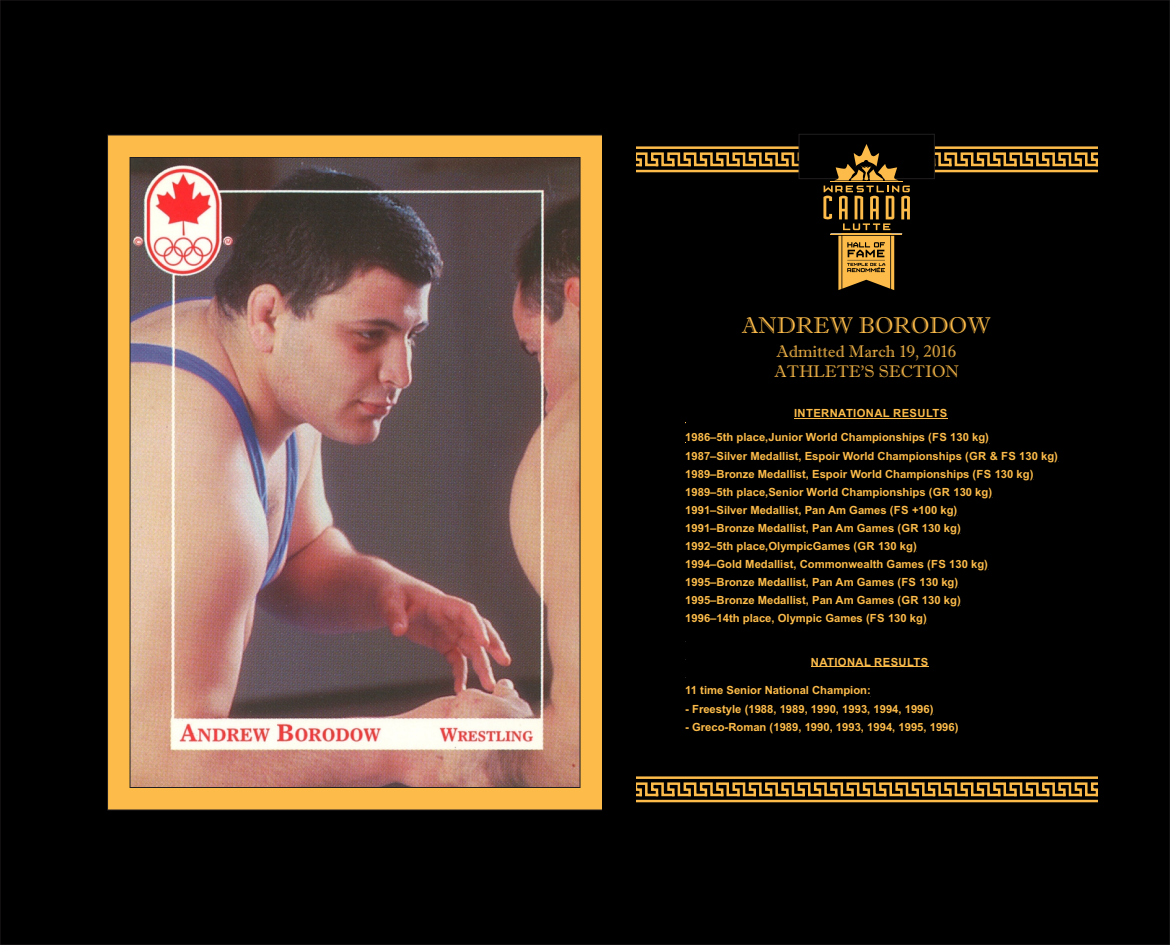
<style>
.page{position:relative;width:1170px;height:945px;background:#000}
.page>*{position:absolute;margin:0;border:0;box-sizing:border-box;transform-origin:0 0}
.t1{font:22.75px "Imprint MT Shadow";color:#fdbc4a}
.t2{font:16.75px/19.6px "Imprint MT Shadow";color:#fdbc4a}
.t3{font:700 11.25px/18.1px "Arial";color:#fdbc4a}
.t4{font:700 11.25px "Arial";letter-spacing:.035em;color:#fdbc4a}
</style>
<div class="page">
<svg style="left:107px;top:134px;width:495px;height:677px;background:#e6ab47"></svg>
<hr style="left:606px;top:776px;width:524px;height:3px;background:#fdbc4a">
<hr style="left:606px;top:800px;width:524px;height:2px;background:#fdbc4a">
<svg style="left:601px;top:781px;width:497px;height:17px;background:#705320"></svg>
<hr style="left:794px;top:418px;width:153px;height:1px;background:#fdbc4a">
<hr style="left:811px;top:667px;width:118px;height:1px;background:#fdbc4a">
<div style="left:602px;top:122px;width:34px;height:701px;background:#000"></div>
<div style="left:1098px;top:122px;width:34px;height:701px;background:#000"></div>
<hr style="left:831px;top:234px;width:71px;height:1px;background:#fdbc4a">
<svg style="left:838px;top:236px;width:56px;height:54px;background:#bc8c37"></svg>
<svg style="left:823px;top:186px;width:87px;height:44px;background:#4e3a16"></svg>
<hr style="left:831px;top:182px;width:72px;height:1px;background:#fdbc4a">
<svg style="left:601px;top:134px;width:497px;height:46px;background:#362810"></svg>
<img style="left:132px;top:159px;width:446px;height:627px">
<h1 class="t1" style="left:742px;top:317px;width:251px">ANDREW BORODOW</h1>
<h2 class="t2" style="left:775px;top:343px;width:186px">Admitted March 19, 2016<br>ATHLETE'S SECTION</h2>
<p class="t4" style="left:794px;top:409px;width:155px">INTERNATIONAL RESULTS</p>
<p class="t3" style="left:685px;top:429px;width:374px">1986–5th place, Junior World Championships (FS 130 kg)<br>1987–Silver Medallist, Espoir World Championships (GR &amp; FS 130 kg)<br>1989–Bronze Medallist, Espoir World Championships (FS 130 kg)<br>1989–5th place, Senior World Championships (GR 130 kg)<br>1991–Silver Medallist, Pan Am Games (FS +100 kg)<br>1991–Bronze Medallist, Pan Am Games (GR 130 kg)<br>1992–5th place, Olympic Games (GR 130 kg)<br>1994–Gold Medallist, Commonwealth Games (FS 130 kg)<br>1995–Bronze Medallist, Pan Am Games (FS 130 kg)<br>1995–Bronze Medallist, Pan Am Games (GR 130 kg)<br>1996–14th place, Olympic Games (FS 130 kg)</p>
<p class="t4" style="left:811px;top:657px;width:119px">NATIONAL RESULTS</p>
<p class="t3" style="left:685px;top:683px;width:187px">11 time Senior National Champion:</p>
<p class="t3" style="left:685px;top:701px;width:250px">- Freestyle (1988, 1989, 1990, 1993, 1994, 1996)</p>
<p class="t3" style="left:685px;top:719px;width:275px">- Greco-Roman (1989, 1990, 1993, 1994, 1995, 1996)</p>
</div>
